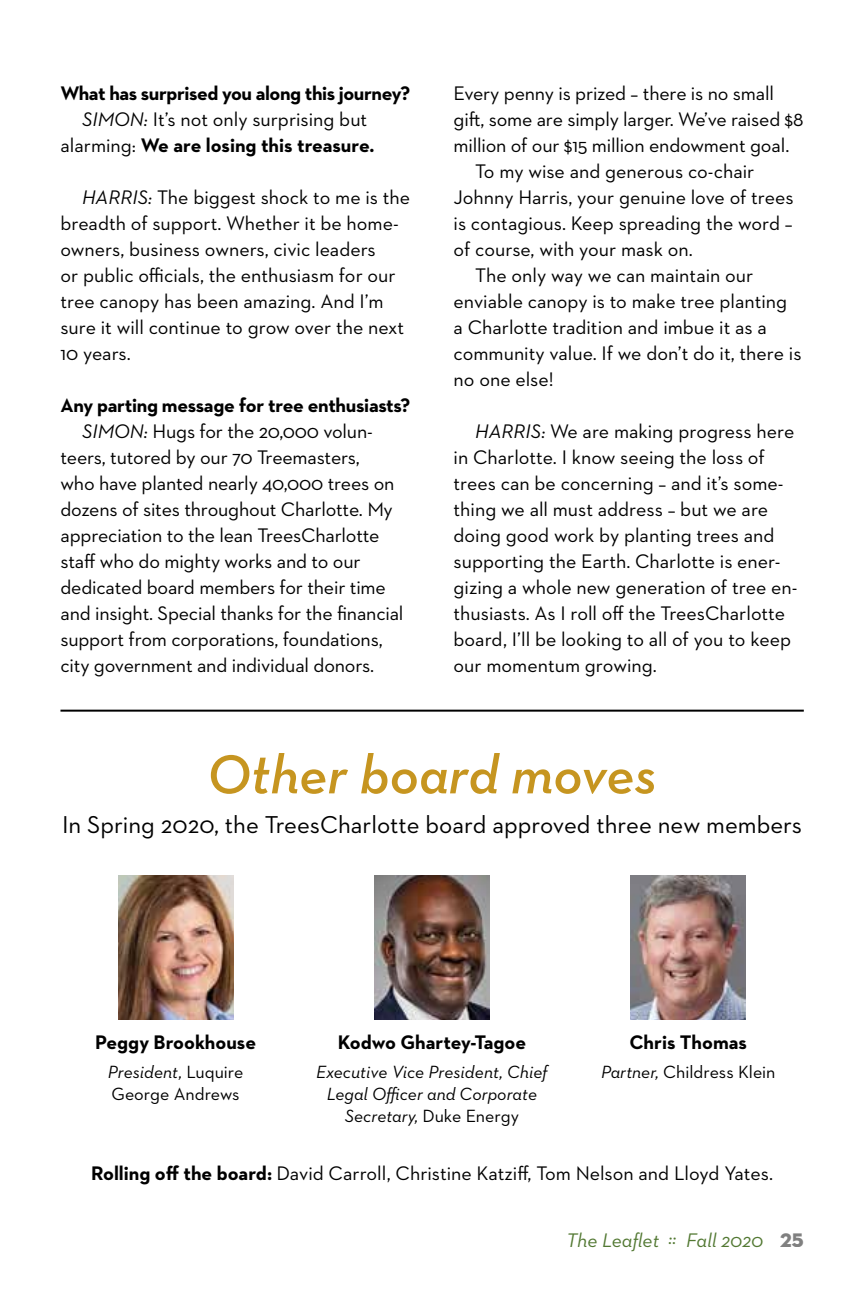
<style>
.page{position:relative;width:864px;height:1296px;background:#fff}
.page>*{position:absolute;margin:0;border:0;box-sizing:border-box;transform-origin:0 0}
.t1{font:italic 600 56px "Neutra Text Exp";color:#c69520}
.t2{font:24.8px "Neutraface 2 Text";color:#000}
.t3{font:20px/26px "Neutraface 2 Text";color:#000}
.t4{font:700 20px "Neutraface 2 Text";letter-spacing:-.015em;color:#000}
.t5{font:italic 20px "Neutraface 2 Text";color:#527832}
.t6{font:italic 18px/22px "Neutraface 2 Text";color:#000;text-align:center}
.t7{font:18px/22px "Neutraface 2 Text";color:#000}
.s1{font-style:italic}
.s2{font-weight:400}
.s3{font-style:normal}
.s4{font-weight:700}
.s5{font-family:"Neutra Disp Exp Titling";font-style:normal;color:#000}
</style>
<div class="page">
<hr style="left:60px;top:710px;width:744px;height:2px;background:#000">
<img style="left:631px;top:875px;width:115px;height:144px">
<img style="left:118px;top:875px;width:115px;height:144px">
<img style="left:374px;top:875px;width:116px;height:144px">
<p class="t4" style="left:60px;top:80px;width:351px">What has surprised you along this journey?</p>
<p class="t3" style="left:82px;top:105px;width:287px"><span class="s1">SIMON:</span> It’s not only surprising but</p>
<p class="t4" style="left:60px;top:132px;width:316px"><span class="s2">alarming:</span> We are losing this treasure.</p>
<p class="t3" style="left:60px;top:183px;width:351px;text-indent:22px"><span class="s1">HARRIS:</span> The biggest shock to me is the breadth of support. Whether it be home&shy;owners, business owners, civic leaders<br>or public officials, the enthusiasm for our tree canopy has been amazing. And I’m sure it will continue to grow over the next 10 years.</p>
<p class="t4" style="left:60px;top:392px;width:351px">Any parting message for tree enthusiasts?</p>
<p class="t3" style="left:82px;top:417px;width:292px"><span class="s1">SIMON:</span> Hugs for the 20,000 volun-</p>
<p class="t3" style="left:60px;top:443px;width:301px">teers, tutored by our 70 Treemasters,</p>
<p class="t3" style="left:60px;top:469px;width:336px">who have planted nearly 40,000 trees on</p>
<p class="t3" style="left:60px;top:495px;width:334px">dozens of sites throughout Charlotte. My</p>
<p class="t3" style="left:60px;top:521px;width:321px">appreciation to the lean TreesCharlotte</p>
<p class="t3" style="left:60px;top:547px;width:302px">staff who do mighty works and to our</p>
<p class="t3" style="left:60px;top:573px;width:327px">dedicated board members for their time</p>
<p class="t3" style="left:60px;top:599px;width:345px">and insight. Special thanks for the financial</p>
<p class="t3" style="left:60px;top:625px;width:324px">support from corporations, foundations,</p>
<p class="t3" style="left:60px;top:651px;width:315px">city government and individual donors.</p>
<p class="t3" style="left:454px;top:79px;width:322px">Every penny is prized – there is no small</p>
<p class="t3" style="left:454px;top:105px;width:351px">gift, some are simply larger. We’ve raised $8</p>
<p class="t3" style="left:454px;top:131px;width:337px">million of our $15 million endowment goal.</p>
<p class="t3" style="left:475px;top:157px;width:281px">To my wise and generous co-chair</p>
<p class="t3" style="left:454px;top:183px;width:342px">Johnny Harris, your genuine love of trees</p>
<p class="t3" style="left:454px;top:209px;width:341px">is contagious. Keep spreading the word –</p>
<p class="t3" style="left:454px;top:235px;width:241px">of course, with your mask on.</p>
<p class="t3" style="left:475px;top:261px;width:280px">The only way we can maintain our</p>
<p class="t3" style="left:454px;top:287px;width:335px">enviable canopy is to make tree planting</p>
<p class="t3" style="left:454px;top:313px;width:315px">a Charlotte tradition and imbue it as a</p>
<p class="t3" style="left:454px;top:339px;width:349px">community value. If we don’t do it, there is</p>
<p class="t3" style="left:454px;top:365px;width:101px">no one else!</p>
<p class="t3" style="left:454px;top:417px;width:345px;text-indent:22px"><span class="s1">HARRIS:</span> We are making progress here in Charlotte. I know seeing the loss of trees can be concerning – and it’s some&shy;thing we all must address – but we are doing good work by planting trees and supporting the Earth. Charlotte is ener&shy;gizing a whole new generation of tree en&shy;thusiasts. As I roll off the TreesCharlotte board, I’ll be looking to all of you to keep our momentum growing.</p>
<h1 class="t1" style="left:207px;top:739px;width:452px">Other board moves</h1>
<p class="t2" style="left:62px;top:809px;width:741px">In Spring 2020, the TreesCharlotte board approved three new members</p>
<p class="t4" style="left:95px;top:1030px;width:162px">Peggy Brookhouse</p>
<p class="t7" style="left:108px;top:1061px;width:137px"><span class="s1">President,</span> Luquire<br>George Andrews</p>
<p class="t4" style="left:338px;top:1030px;width:190px">Kodwo Ghartey-Tagoe</p>
<p class="t6" style="left:316px;top:1061px;width:233px">Executive Vice President, Chief<br>Legal Officer and Corporate<br>Secretary, <span class="s3">Duke Energy</span></p>
<p class="t4" style="left:630px;top:1030px;width:119px">Chris Thomas</p>
<p class="t7" style="left:601px;top:1061px;width:176px"><span class="s1">Partner,</span> Childress Klein</p>
<p class="t3" style="left:91px;top:1160px;width:683px"><span class="s4">Rolling off the board:</span> David Carroll, Christine Katziff, Tom Nelson and Lloyd Yates.</p>
<p class="t5" style="left:567px;top:1227px;width:239px">The Leaflet :: Fall 2020 <span class="s5">25</span></p>
</div>
